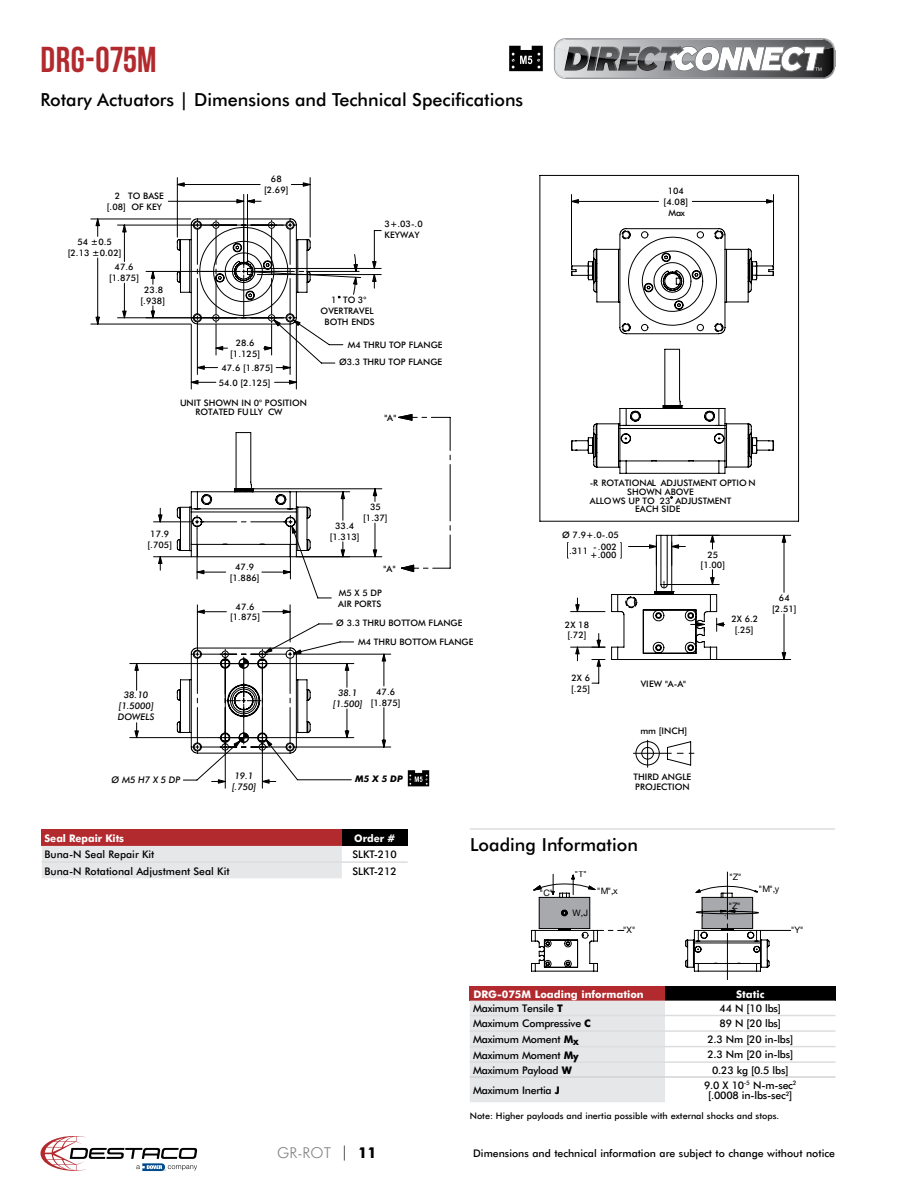
<style>
.page{position:relative;width:918px;height:1188px;background:#fff}
.page>*{position:absolute;margin:0;border:0;box-sizing:border-box;transform-origin:0 0}
.t1{font:36px "Bebas DSC";letter-spacing:.015em;color:#b2292e}
.t2{font:500 18px "Futura BT";color:#000}
.t3{font:300 15px "Futura BT";color:#808285}
.t4{font:500 10.5px/10.5px "Futura BT";letter-spacing:-.02em;color:#000;text-align:center}
.t5{font:500 10.5px "Futura BT";color:#000}
.t6{font:700 10.5px "Futura BT";color:#fff}
.t7{font:700 10.5px "Futura BT";color:#fff;scale:.95 1}
.t8{font:italic 500 9.15px/10.8px "Futura BT";color:#000;text-align:center}
.t9{font:italic 700 9.15px "Futura BT";color:#000}
.t10{font:500 9px/10.8px "Futura BT";color:#000;text-align:center}
.t11{font:9px "Helvetica Neue";color:#000}
.s1{font-weight:700}
.s2{color:#000}
.s3{font-weight:700;color:#000}
</style>
<div class="page">
<svg style="left:153px;top:414px;width:298px;height:184px"></svg>
<svg style="left:90px;top:177px;width:292px;height:212px"></svg>
<svg style="left:567px;top:542px;width:2px;height:16px"></svg>
<svg style="left:570px;top:598px;width:35px;height:86px"></svg>
<svg style="left:540px;top:175px;width:259px;height:347px"></svg>
<svg style="left:129px;top:604px;width:262px;height:185px"></svg>
<svg style="left:620px;top:535px;width:171px;height:125px"></svg>
<svg style="left:408px;top:770px;width:21px;height:16px"></svg>
<svg style="left:531px;top:871px;width:260px;height:108px"></svg>
<div style="left:470px;top:986px;width:195px;height:15px;background:#b2292e"></div>
<div style="left:665px;top:986px;width:171px;height:15px;background:#000"></div>
<svg style="left:470px;top:1001px;width:365px;height:101px;fill:#e6e7e8"></svg>
<hr style="left:470px;top:1015px;width:195px;height:1px;background:#dcddde">
<hr style="left:665px;top:1015px;width:171px;height:1px;background:#dcddde">
<hr style="left:470px;top:1030px;width:195px;height:2px;background:#dcddde">
<hr style="left:665px;top:1030px;width:171px;height:2px;background:#dcddde">
<hr style="left:470px;top:1046px;width:195px;height:1px;background:#dcddde">
<hr style="left:665px;top:1046px;width:171px;height:1px;background:#dcddde">
<hr style="left:470px;top:1061px;width:195px;height:2px;background:#dcddde">
<hr style="left:665px;top:1061px;width:171px;height:2px;background:#dcddde">
<hr style="left:470px;top:1076px;width:195px;height:2px;background:#d1d3d4">
<hr style="left:665px;top:1076px;width:171px;height:2px;background:#d1d3d4">
<div style="left:42px;top:830px;width:300px;height:16px;background:#b2292e"></div>
<div style="left:342px;top:830px;width:66px;height:16px;background:#000"></div>
<div style="left:42px;top:846px;width:300px;height:32px;background:#e6e7e8"></div>
<hr style="left:42px;top:861px;width:300px;height:2px;background:#dcddde">
<hr style="left:342px;top:861px;width:66px;height:2px;background:#dcddde">
<hr style="left:470px;top:828px;width:365px;height:2px;background:#dcddde">
<svg style="left:509px;top:46px;width:34px;height:25px"></svg>
<svg style="left:633px;top:739px;width:61px;height:28px"></svg>
<hr style="left:566px;top:78px;width:257px;height:1px;background:#95979a">
<img style="left:680px;top:71px;width:143px;height:6px">
<svg style="left:680px;top:40px;width:156px;height:31px"></svg>
<img style="left:554px;top:38px;width:126px;height:41px">
<img style="left:596px;top:47px;width:83px;height:24px">
<img style="left:823px;top:38px;width:12px;height:41px">
<svg style="left:40px;top:1136px;width:157px;height:35px"></svg>
<h1 class="t1" style="left:40px;top:40px;width:118px">DRG-075M</h1>
<h2 class="t2" style="left:40px;top:88px;width:484px">Rotary Actuators | Dimensions and Technical Specifications</h2>
<p class="t10" style="left:107px;top:191px;width:58px;text-align:right">2 TO BASE [.08] OF KEY</p>
<p class="t10" style="left:68px;top:236px;width:55px">54 ±0.5 [2.13 ±0.02]</p>
<p class="t10" style="left:109px;top:262px;width:31px">47.6 [1.875]</p>
<p class="t10" style="left:141px;top:284px;width:26px">23.8 [.938]</p>
<p class="t10" style="left:264px;top:174px;width:26px">68 [2.69]</p>
<p class="t10" style="left:385px;top:218px;width:40px;text-align:left">3+.03-.0<br>KEYWAY</p>
<p class="t10" style="left:230px;top:337px;width:31px">28.6 [1.125]</p>
<p class="t10" style="left:221px;top:362px;width:53px">47.6 [1.875]</p>
<p class="t10" style="left:219px;top:377px;width:53px">54.0 [2.125]</p>
<p class="t10" style="left:196px;top:398px;width:113px;line-height:9px;text-align:left;text-indent:-15px">UNIT SHOWN IN 0° POSITION<br>ROTATED FULLY CW</p>
<p class="t10" style="left:321px;top:294px;width:56px">1 TO 3°<br>OVERTRAVEL<br>BOTH ENDS</p>
<p class="t10" style="left:348px;top:339px;width:96px">M4 THRU TOP FLANGE</p>
<p class="t10" style="left:339px;top:357px;width:105px">Ø3.3 THRU TOP FLANGE</p>
<p class="t10" style="left:385px;top:412px;width:13px">"A"</p>
<p class="t10" style="left:148px;top:528px;width:26px">17.9 [.705]</p>
<p class="t10" style="left:230px;top:561px;width:31px">47.9 [1.886]</p>
<p class="t10" style="left:230px;top:601px;width:31px">47.6 [1.875]</p>
<p class="t10" style="left:363px;top:502px;width:26px">35 [1.37]</p>
<p class="t10" style="left:330px;top:520px;width:31px">33.4 [1.313]</p>
<p class="t10" style="left:384px;top:563px;width:13px">"A"</p>
<p class="t10" style="left:338px;top:587px;width:45px;text-align:left">M5 X 5 DP<br>AIR PORTS</p>
<p class="t10" style="left:336px;top:617px;width:128px">Ø 3.3 THRU BOTTOM FLANGE</p>
<p class="t10" style="left:358px;top:636px;width:117px">M4 THRU BOTTOM FLANGE</p>
<p class="t8" style="left:118px;top:689px;width:38px">38.10 [1.5000]<br>DOWELS</p>
<p class="t8" style="left:333px;top:687px;width:32px">38.1 [1.500]</p>
<p class="t10" style="left:371px;top:686px;width:31px">47.6 [1.875]</p>
<p class="t8" style="left:232px;top:771px;width:26px">19.1 [.750]</p>
<p class="t8" style="left:112px;top:774px;width:71px">Ø M5 H7 X 5 DP</p>
<p class="t9" style="left:355px;top:773px;width:49px">M5 X 5 DP</p>
<p class="t10" style="left:664px;top:185px;width:26px">104 [4.08]<br>Max</p>
<p class="t10" style="left:590px;top:477px;width:167px">-R ROTATIONAL ADJUSTMENT OPTIO N</p>
<p class="t10" style="left:627px;top:486px;width:68px">SHOWN ABOVE</p>
<p class="t10" style="left:590px;top:495px;width:143px">ALLOWS UP TO 23 ADJUSTMENT</p>
<p class="t10" style="left:635px;top:504px;width:47px">EACH SIDE</p>
<p class="t10" style="left:701px;top:550px;width:26px;line-height:9.8px">25 [1.00]</p>
<p class="t10" style="left:562px;top:529px;width:58px">Ø 7.9+.0-.05</p>
<p class="t10" style="left:569px;top:545px;width:21px">.311</p>
<p class="t10" style="left:590px;top:542px;width:28px;line-height:8.9px">-.002 +.000</p>
<p class="t10" style="left:565px;top:619px;width:26px;text-align:left">2X 18 [.72]</p>
<p class="t10" style="left:731px;top:614px;width:28px;line-height:10.2px">2X 6.2 [.25]</p>
<p class="t10" style="left:571px;top:672px;width:20px;text-align:left">2X 6 [.25]</p>
<p class="t10" style="left:641px;top:678px;width:47px">VIEW "A-A"</p>
<p class="t10" style="left:640px;top:725px;width:48px">mm [INCH]</p>
<p class="t10" style="left:634px;top:772px;width:59px;line-height:9.6px;text-align:left">THIRD ANGLE<br>PROJECTION</p>
<p class="t10" style="left:772px;top:592px;width:26px">64 [2.51]</p>
<p class="t7" style="left:45px;top:832px;width:85px">Seal Repair Kits</p>
<p class="t7" style="left:354px;top:832px;width:45px">Order #</p>
<p class="t5" style="left:45px;top:848px;width:111px">Buna-N Seal Repair Kit</p>
<p class="t4" style="left:353px;top:849px;width:46px">SLKT-210</p>
<p class="t5" style="left:45px;top:864px;width:187px">Buna-N Rotational Adjustment Seal Kit</p>
<p class="t4" style="left:353px;top:866px;width:46px">SLKT-212</p>
<h2 class="t2" style="left:470px;top:833px;width:169px">Loading Information</h2>
<p class="t11" style="left:540px;top:888px;width:15px">"C"</p>
<p class="t11" style="left:575px;top:868px;width:14px">"T"</p>
<p class="t11" style="left:573px;top:907px;width:17px">W,J</p>
<p class="t11" style="left:597px;top:885px;width:22px">"M",x</p>
<p class="t11" style="left:729px;top:871px;width:14px">"Z"</p>
<p class="t11" style="left:728px;top:900px;width:14px">"Z"</p>
<p class="t11" style="left:758px;top:884px;width:22px">"M",y</p>
<p class="t11" style="left:623px;top:925px;width:14px">"X"</p>
<p class="t11" style="left:791px;top:925px;width:14px">"Y"</p>
<p class="t6" style="left:473px;top:988px;width:172px">DRG-075M Loading information</p>
<p class="t6" style="left:736px;top:988px;width:30px">Static</p>
<p class="t4" style="left:473px;top:1003px;width:91px">Maximum Tensile <span class="s1">T</span></p>
<p class="t4" style="left:720px;top:1003px;width:63px">44 N [10 lbs]</p>
<p class="t4" style="left:473px;top:1018px;width:119px">Maximum Compressive <span class="s1">C</span></p>
<p class="t4" style="left:720px;top:1018px;width:63px">89 N [20 lbs]</p>
<p class="t4" style="left:473px;top:1034px;width:107px">Maximum Moment <span class="s1">Mx</span></p>
<p class="t4" style="left:707px;top:1034px;width:87px">2.3 Nm [20 in-lbs]</p>
<p class="t4" style="left:473px;top:1050px;width:107px">Maximum Moment <span class="s1">My</span></p>
<p class="t4" style="left:707px;top:1049px;width:87px">2.3 Nm [20 in-lbs]</p>
<p class="t4" style="left:473px;top:1065px;width:100px">Maximum Payload <span class="s1">W</span></p>
<p class="t4" style="left:712px;top:1065px;width:78px">0.23 kg [0.5 lbs]</p>
<p class="t4" style="left:473px;top:1085px;width:88px">Maximum Inertia <span class="s1">J</span></p>
<p class="t4" style="left:704px;top:1080px;width:94px">9.0 X 10<sup>-5</sup> N-m-sec<sup>2 </sup>[.0008 in-lbs-sec<sup>2</sup>]</p>
<p class="t10" style="left:470px;top:1110px;width:311px">Note: Higher payloads and inertia possible with external shocks and stops.</p>
<h3 class="t3" style="left:277px;top:1144px;width:101px">GR-ROT <span class="s2">|</span> <span class="s3">11</span></h3>
<p class="t5" style="left:473px;top:1147px;width:363px">Dimensions and technical information are subject to change without notice</p>
</div>
